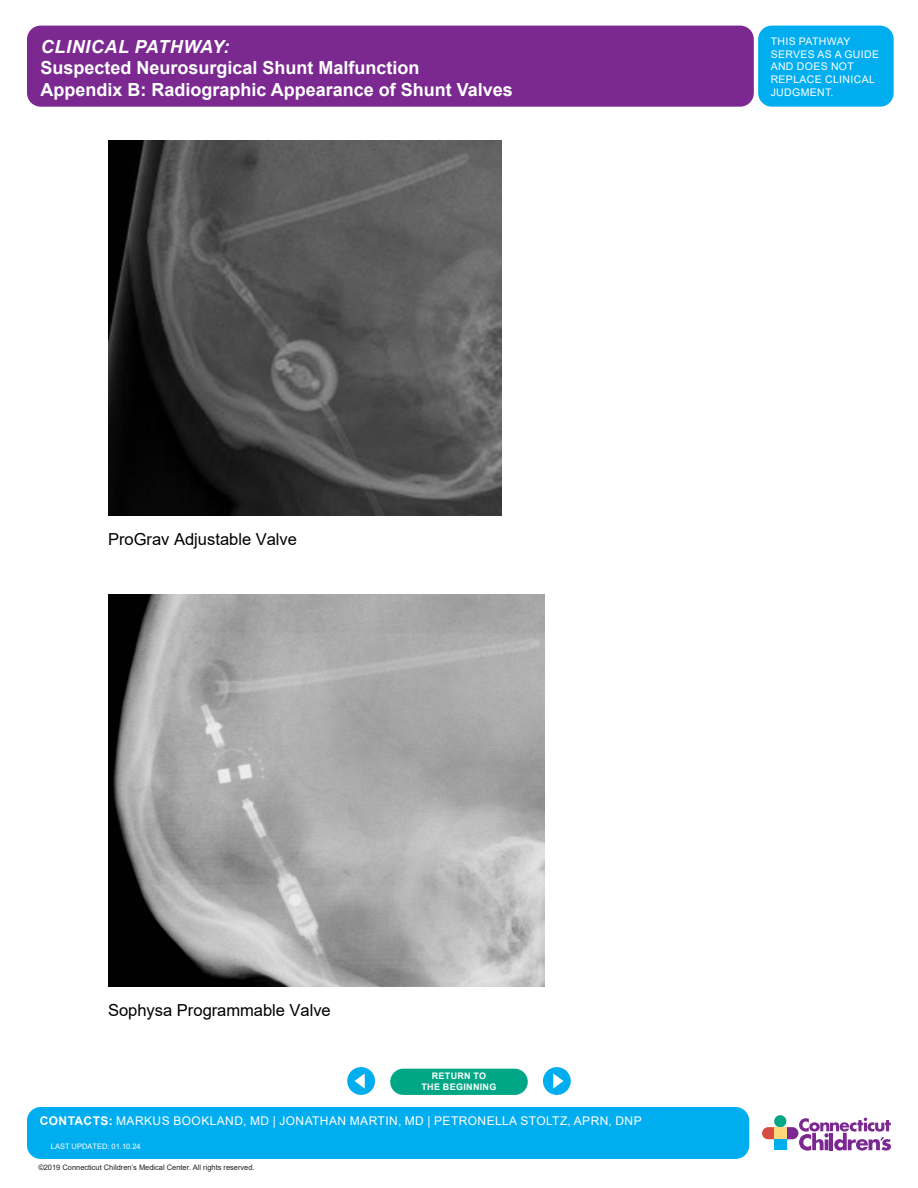
<style>
.page{position:relative;width:918px;height:1188px;background:#fff}
.page>*{position:absolute;margin:0;border:0;box-sizing:border-box;transform-origin:0 0}
.t1{font:700 18px "Arial";color:#fff}
.t2{font:italic 700 18px "Arial";letter-spacing:.035em;color:#fff}
.t3{font:16.5px "Arial";color:#000}
.t4{font:12px "Arial";letter-spacing:.035em;color:#fff}
.t5{font:10.5px/12.6px "Arial";letter-spacing:.035em;color:#fff}
.t6{font:700 9px "Arial";letter-spacing:.035em;color:#fff}
.t7{font:7.5px "Arial";letter-spacing:-.005em;color:#231f20}
.t8{font:7.5px "Arial";color:#fff}
.s1{font-weight:700}
.s2{font-style:inherit}
</style>
<div class="page">
<img style="left:108px;top:140px;width:394px;height:376px">
<img style="left:108px;top:595px;width:436px;height:392px">
<svg style="left:762px;top:1115px;width:129px;height:36px"></svg>
<div style="left:774px;top:1127px;width:12px;height:12px;background:#fed77d"></div>
<div style="left:774px;top:1139px;width:12px;height:11px;background:#00aeef"></div>
<div style="left:27px;top:26px;width:727px;height:81px;background:#7b2991;border-radius:14px"></div>
<div style="left:758px;top:26px;width:136px;height:81px;background:#00aeef;border-radius:14px"></div>
<div style="left:27px;top:1107px;width:722px;height:52px;background:#00aeef;border-radius:14px"></div>
<div style="left:390px;top:1069px;width:138px;height:26px;background:#00a786;border-radius:13px"></div>
<div style="left:347px;top:1067px;width:28px;height:28px;background:#00aeef;border-radius:50%"></div>
<div style="left:543px;top:1067px;width:28px;height:28px;background:#00aeef;border-radius:50%"></div>
<svg style="left:553px;top:1073px;width:10px;height:16px"></svg>
<svg style="left:355px;top:1073px;width:10px;height:16px"></svg>
<p class="t2" style="left:41px;top:34px;width:190px">CLINICAL PATHWAY:</p>
<p class="t1" style="left:40px;top:55px;width:381px">Suspected Neurosurgical Shunt Malfunction</p>
<p class="t1" style="left:40px;top:77px;width:474px">Appendix B: Radiographic Appearance of Shunt Valves</p>
<p class="t3" style="left:108px;top:528px;width:190px">ProGrav Adjustable Valve</p>
<p class="t5" style="left:771px;top:35px;width:110px">THIS PATHWAY<br>SERVES AS A GUIDE<br>AND DOES NOT<br>REPLACE CLINICAL<br>JUDGMENT.</p>
<p class="t3" style="left:108px;top:999px;width:224px">Sophysa Programmable Valve</p>
<p class="t6" style="left:432px;top:1070px;width:56px">RETURN TO</p>
<p class="t6" style="left:422px;top:1080px;width:76px">THE BEGINNING</p>
<p class="t4" style="left:40px;top:1112px;width:603px"><span class="s1">CONTACTS:</span> MARKUS BOOKLAND, MD | JONATHAN MARTIN, MD | PETRONELLA STOLTZ, APRN, DNP</p>
<p class="t8" style="left:51px;top:1142px;width:91px">LAST UPDATED: 0<span class="s2">1</span>.<span class="s2">10</span>.2<span class="s2">4</span></p>
<p class="t7" style="left:38px;top:1162px;width:218px">©2019 Connecticut Children’s Medical Center. All rights reserved.</p>
</div>
